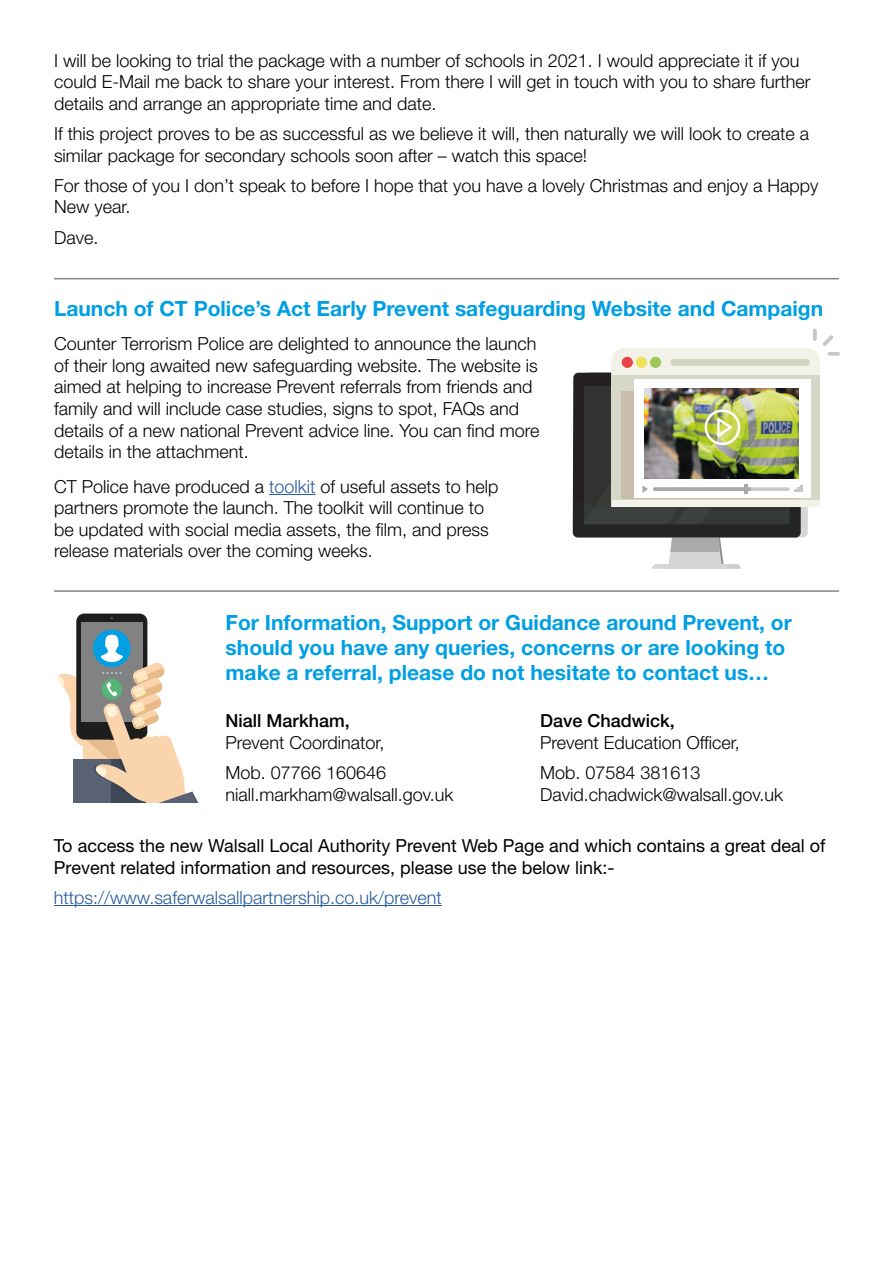
<style>
.page{position:relative;width:893px;height:1263px;background:#fff}
.page>*{position:absolute;margin:0;border:0;box-sizing:border-box;transform-origin:0 0}
.t1{font:700 21px/25.2px "Helvetica Neue LT Std";color:#009fe3}
.t2{font:300 18px/21.6px "Helvetica Neue LT Std";color:#000}
.t3{font:18px/21.6px "Helvetica Neue LT Std";color:#000}
.t4{font:300 18px "Helvetica Neue LT Std";color:#275b9b}
.t5{font:500 18px "Helvetica Neue LT Std";color:#000}
.s1{color:#275b9b}
</style>
<div class="page">
<hr style="left:269px;top:494px;width:46px;height:1px;background:#275b9b">
<hr style="left:54px;top:905px;width:388px;height:1px;background:#275b9b">
<hr style="left:54px;top:278px;width:785px;height:1px;background:#878787">
<hr style="left:54px;top:590px;width:785px;height:2px;background:#878787">
<div style="left:76px;top:613px;width:71px;height:127px;background:#1d1e1c;border-radius:8px"></div>
<div style="left:81px;top:622px;width:61px;height:100px;background:#828282"></div>
<svg style="left:58px;top:628px;width:141px;height:175px"></svg>
<svg style="left:828px;top:352px;width:12px;height:4px"></svg>
<hr style="left:813px;top:329px;width:4px;height:12px;background:#c8c7c7;border-radius:2px">
<svg style="left:573px;top:335px;width:260px;height:234px"></svg>
<p class="t2" style="left:54px;top:49px;width:758px">I will be looking to trial the package with a number of schools in 2021. I would appreciate it if you could E-Mail me back to share your interest. From there I will get in touch with you to share further details and arrange an appropriate time and date.</p>
<p class="t2" style="left:54px;top:123px;width:757px">If this project proves to be as successful as we believe it will, then naturally we will look to create a similar package for secondary schools soon after – watch this space!</p>
<p class="t2" style="left:54px;top:174px;width:766px">For those of you I don’t speak to before I hope that you have a lovely Christmas and enjoy a Happy<br>New year.</p>
<p class="t2" style="left:54px;top:226px;width:46px">Dave.</p>
<p class="t1" style="left:54px;top:295px;width:771px">Launch of CT Police’s Act Early Prevent safeguarding Website and Campaign</p>
<p class="t2" style="left:54px;top:333px;width:487px">Counter Terrorism Police are delighted to announce the launch of their long awaited new safeguarding website. The website is aimed at helping to increase Prevent referrals from friends and family and will include case studies, signs to spot, FAQs and details of a new national Prevent advice line. You can find more details in the attachment.</p>
<p class="t2" style="left:54px;top:475px;width:446px">CT Police have produced a <span class="s1">toolkit</span> of useful assets to help partners promote the launch. The toolkit will continue to be updated with social media assets, the film, and press release materials over the coming weeks.</p>
<p class="t1" style="left:226px;top:609px;width:568px">For Information, Support or Guidance around Prevent, or should you have any queries, concerns or are looking to make a referral, please do not hesitate to contact us…</p>
<p class="t5" style="left:226px;top:710px;width:126px">Niall Markham,</p>
<p class="t5" style="left:540px;top:710px;width:136px">Dave Chadwick,</p>
<p class="t2" style="left:226px;top:731px;width:160px">Prevent Coordinator,</p>
<p class="t2" style="left:540px;top:731px;width:201px">Prevent Education Officer,</p>
<p class="t2" style="left:226px;top:761px;width:162px">Mob. 07766 160646</p>
<p class="t2" style="left:540px;top:761px;width:162px">Mob. 07584 381613</p>
<p class="t2" style="left:226px;top:783px;width:229px">niall.markham@walsall.gov.uk</p>
<p class="t2" style="left:540px;top:783px;width:245px">David.chadwick@walsall.gov.uk</p>
<p class="t3" style="left:54px;top:834px;width:773px">To access the new Walsall Local Authority Prevent Web Page and which contains a great deal of<br>Prevent related information and resources, please use the below link:-</p>
<p class="t4" style="left:54px;top:886px;width:389px">https://www.saferwalsallpartnership.co.uk/prevent</p>
</div>
